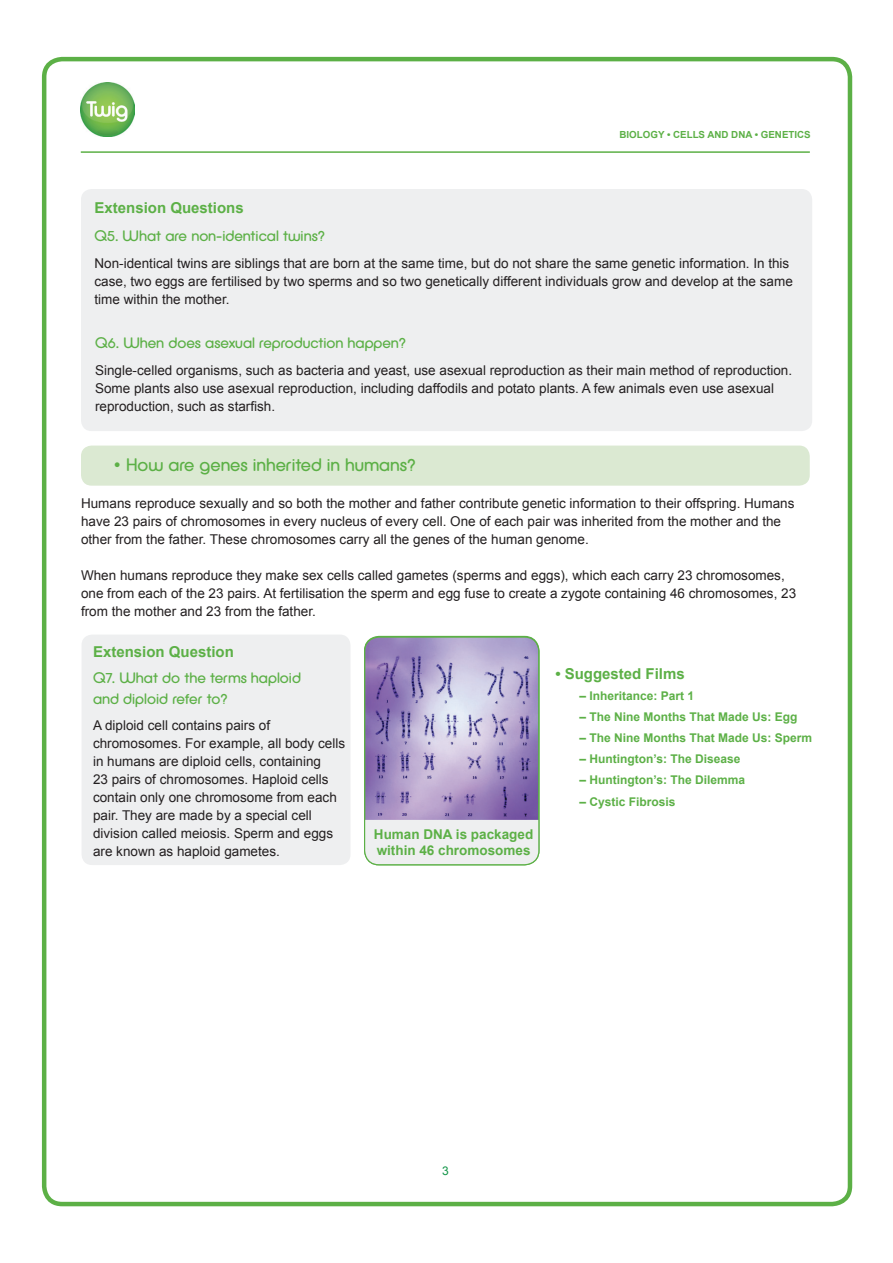
<style>
.page{position:relative;width:893px;height:1263px;background:#fff}
.page>*{position:absolute;margin:0;border:0;box-sizing:border-box;transform-origin:0 0}
.t1{font:18px "Defused";color:#5cb046}
.t2{font:15px/21.6px "Defused";color:#5cb046}
.t3{font:700 15px "Arial";color:#5cb046}
.t4{font:13.5px/18px "Arial";color:#231f20}
.t5{font:700 13.5px/16.2px "Arial";color:#5cb046}
.t6{font:700 12px "Arial";color:#5cb046}
.t7{font:12px "Arial";color:#119547}
.t8{font:700 9.75px "Arial";color:#5cb046}
</style>
<div class="page">
<div style="left:42px;top:57px;width:810px;height:1149px;border:4px solid #5cb046;border-radius:18px"></div>
<hr style="left:81px;top:151px;width:729px;height:2px;background:#5cb046">
<div style="left:81px;top:446px;width:729px;height:40px;background:#dbe9d2;border-radius:11px"></div>
<img style="left:365px;top:637px;width:174px;height:183px">
<div style="left:365px;top:820px;width:174px;height:45px;background:#eeeff0"></div>
<div style="left:364px;top:636px;width:175px;height:229px;border:1px solid #5cb046;border-radius:14px"></div>
<div style="left:82px;top:635px;width:268px;height:230px;background:#eeeff0;border-radius:11px"></div>
<div style="left:81px;top:189px;width:731px;height:242px;background:#eeeff0;border-radius:11px"></div>
<img style="left:81px;top:83px;width:54px;height:54px">
<p class="t8" style="left:619px;top:128px;width:193px">BIOLOGY • CELLS AND DNA • GENETICS</p>
<p class="t3" style="left:94px;top:198px;width:151px">Extension Questions</p>
<p class="t2" style="left:94px;top:225px;width:232px">Q5. What are non-identical twins?</p>
<p class="t4" style="left:94px;top:254px;width:700px">Non-identical twins are siblings that are born at the same time, but do not share the same genetic information. In this case, two eggs are fertilised by two sperms and so two genetically different individuals grow and develop at the same time within the mother.</p>
<p class="t2" style="left:95px;top:332px;width:312px">Q6. When does asexual reproduction happen?</p>
<p class="t4" style="left:95px;top:361px;width:699px">Single-celled organisms, such as bacteria and yeast, use asexual reproduction as their main method of reproduction.<br>Some plants also use asexual reproduction, including daffodils and potato plants. A few animals even use asexual reproduction, such as starfish.</p>
<h1 class="t1" style="left:113px;top:454px;width:304px">• How are genes inherited in humans?</h1>
<p class="t4" style="left:81px;top:495px;width:715px">Humans reproduce sexually and so both the mother and father contribute genetic information to their offspring. Humans have 23 pairs of chromosomes in every nucleus of every cell. One of each pair was inherited from the mother and the other from the father. These chromosomes carry all the genes of the human genome.</p>
<p class="t4" style="left:81px;top:567px;width:717px">When humans reproduce they make sex cells called gametes (sperms and eggs), which each carry 23 chromosomes, one from each of the 23 pairs. At fertilisation the sperm and egg fuse to create a zygote containing 46 chromosomes, 23 from the mother and 23 from the father.</p>
<p class="t3" style="left:93px;top:642px;width:142px">Extension Question</p>
<p class="t2" style="left:93px;top:667px;width:209px">Q7. What do the terms haploid and diploid refer to?</p>
<p class="t4" style="left:93px;top:717px;width:254px">A diploid cell contains pairs of chromosomes. For example, all body cells in humans are diploid cells, containing<br>23 pairs of chromosomes. Haploid cells contain only one chromosome from each pair. They are made by a special cell division called meiosis. Sperm and eggs are known as haploid gametes.</p>
<p class="t5" style="left:374px;top:826px;width:161px">Human DNA is packaged within 46 chromosomes</p>
<p class="t3" style="left:555px;top:664px;width:131px">• Suggested Films</p>
<p class="t6" style="left:580px;top:688px;width:116px">– Inheritance: Part 1</p>
<p class="t6" style="left:580px;top:709px;width:220px">– The Nine Months That Made Us: Egg</p>
<p class="t6" style="left:580px;top:730px;width:234px">– The Nine Months That Made Us: Sperm</p>
<p class="t6" style="left:580px;top:751px;width:162px">– Huntington’s: The Disease</p>
<p class="t6" style="left:580px;top:772px;width:167px">– Huntington’s: The Dilemma</p>
<p class="t6" style="left:580px;top:794px;width:98px">– Cystic Fibrosis</p>
<p class="t7" style="left:442px;top:1163px;width:8px">3</p>
</div>
